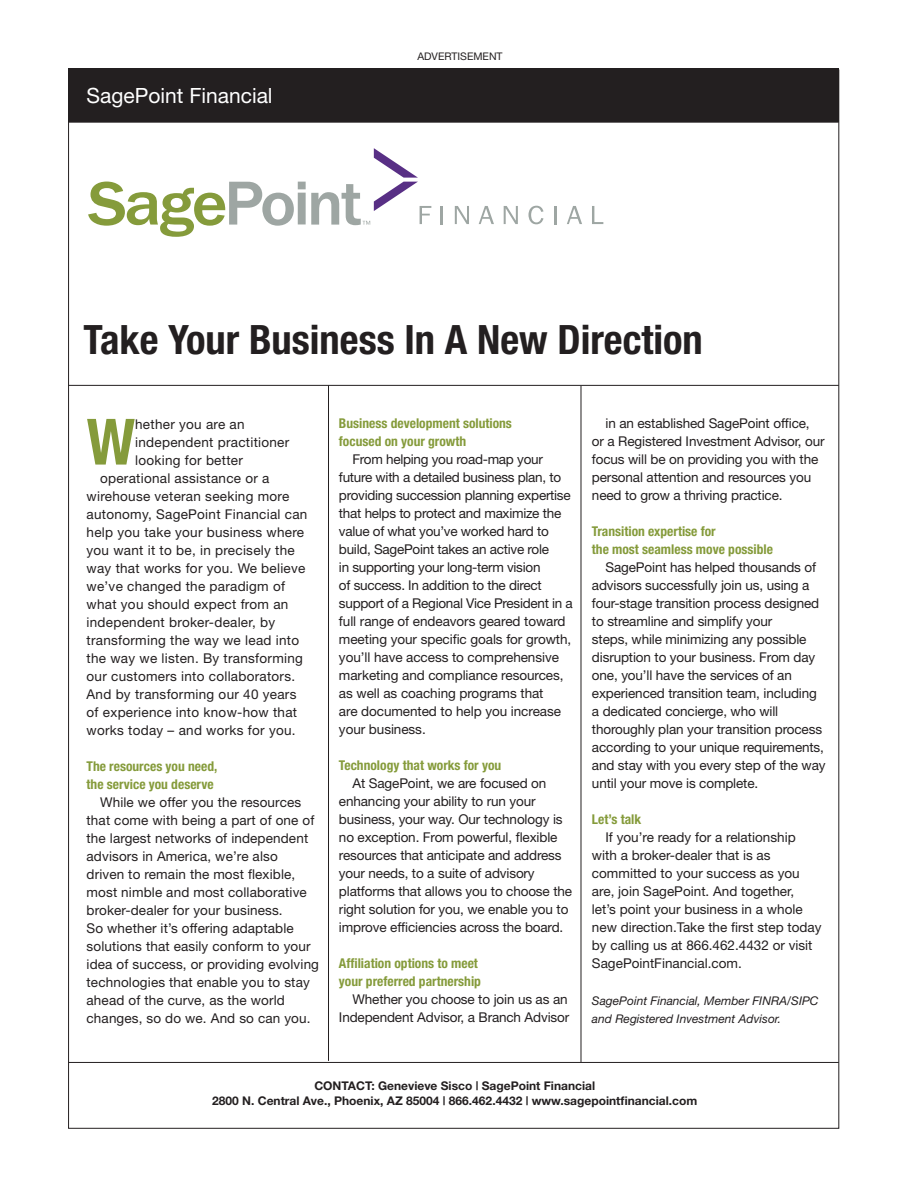
<style>
.page{position:relative;width:906px;height:1202px;background:#fff}
.page>*{position:absolute;margin:0;border:0;box-sizing:border-box;transform-origin:0 0}
.t1{font:700 condensed 63.9px "Helvetica Neue";color:#859b3b}
.t2{font:700 condensed 40.5px "Helvetica Neue";color:#231f20}
.t3{font:21px "Helvetica Neue";color:#fff}
.t4{font:13.5px/18px "Helvetica Neue";letter-spacing:-.01em;color:#231f20}
.t5{font:13.5px "Helvetica Neue";letter-spacing:.02em;color:#231f20}
.t6{font:13.5px/18px "Helvetica Neue";letter-spacing:.01em;color:#231f20}
.t7{font:700 condensed 13.5px/18px "Helvetica Neue";color:#859b3b}
.t8{font:700 12px/15px "Helvetica Neue";color:#231f20;text-align:center}
.t9{font:italic 12px/18px "Helvetica Neue";color:#231f20}
.t10{font:10.5px "Helvetica Neue";color:#231f20}
</style>
<div class="page">
<div style="left:68px;top:68px;width:770px;height:54px;background:#231f20"></div>
<hr style="left:68px;top:122px;width:770px;height:1px;background:#231f20">
<hr style="left:68px;top:1062px;width:770px;height:1px;background:#231f20">
<hr style="left:68px;top:385px;width:770px;height:1px;background:#231f20">
<hr style="left:328px;top:385px;width:1px;height:676px;background:#231f20">
<hr style="left:580px;top:386px;width:1px;height:676px;background:#231f20">
<svg style="left:88px;top:182px;width:206px;height:55px"></svg>
<div style="left:297px;top:182px;width:8px;height:7px;background:#9ea6a3"></div>
<div style="left:297px;top:193px;width:8px;height:31px;background:#9ea6a3"></div>
<svg style="left:440px;top:206px;width:2px;height:18px"></svg>
<svg style="left:454px;top:206px;width:15px;height:18px"></svg>
<svg style="left:478px;top:206px;width:15px;height:18px"></svg>
<svg style="left:503px;top:206px;width:14px;height:18px"></svg>
<svg style="left:528px;top:206px;width:15px;height:18px"></svg>
<svg style="left:554px;top:206px;width:2px;height:18px"></svg>
<svg style="left:567px;top:206px;width:15px;height:18px"></svg>
<svg style="left:592px;top:206px;width:11px;height:18px"></svg>
<svg style="left:311px;top:148px;width:120px;height:77px"></svg>
<h3 class="t3" style="left:86px;top:88px;width:187px">SagePoint Financial</h3>
<p class="t10" style="left:417px;top:53px;width:87px">ADVERTISEMENT</p>
<h2 class="t2" style="left:83px;top:325px;width:620px">Take Your Business In A New Direction</h2>
<h1 class="t1" style="left:86px;top:419px;width:50px">W</h1>
<p class="t5" style="left:135px;top:419px;width:111px">hether you are an</p>
<p class="t5" style="left:135px;top:437px;width:155px">independent practitioner</p>
<p class="t5" style="left:135px;top:455px;width:109px">looking for better</p>
<p class="t5" style="left:100px;top:473px;width:171px">operational assistance or a</p>
<p class="t5" style="left:86px;top:491px;width:204px">wirehouse veteran seeking more</p>
<p class="t5" style="left:86px;top:509px;width:222px">autonomy, SagePoint Financial can</p>
<p class="t5" style="left:86px;top:527px;width:219px">help you take your business where</p>
<p class="t5" style="left:86px;top:545px;width:209px">you want it to be, in precisely the</p>
<p class="t5" style="left:86px;top:563px;width:220px">way that works for you. We believe</p>
<p class="t5" style="left:86px;top:581px;width:200px">we’ve changed the paradigm of</p>
<p class="t5" style="left:86px;top:599px;width:203px">what you should expect from an</p>
<p class="t5" style="left:86px;top:617px;width:190px">independent broker-dealer, by</p>
<p class="t5" style="left:86px;top:635px;width:214px">transforming the way we lead into</p>
<p class="t5" style="left:86px;top:653px;width:218px">the way we listen. By transforming</p>
<p class="t5" style="left:86px;top:671px;width:210px">our customers into collaborators.</p>
<p class="t5" style="left:86px;top:689px;width:211px">And by transforming our 40 years</p>
<p class="t5" style="left:86px;top:707px;width:212px">of experience into know-how that</p>
<p class="t5" style="left:86px;top:725px;width:210px">works today – and works for you.</p>
<p class="t7" style="left:86px;top:758px;width:132px">The resources you need, the service you deserve</p>
<p class="t6" style="left:86px;top:794px;width:234px;text-indent:14px">While we offer you the resources that come with being a part of one of the largest networks of independent advisors in America, we’re also<br>driven to remain the most flexible, most nimble and most collaborative broker-dealer for your business.<br>So whether it’s offering adaptable solutions that easily conform to your idea of success, or providing evolving technologies that enable you to stay ahead of the curve, as the world changes, so do we. And so can you.</p>
<p class="t7" style="left:339px;top:416px;width:174px">Business development solutions focused on your growth</p>
<p class="t4" style="left:339px;top:452px;width:235px;text-indent:14px">From helping you road-map your future with a detailed business plan, to providing succession planning expertise that helps to protect and maximize the value of what you’ve worked hard to build, SagePoint takes an active role<br>in supporting your long-term vision<br>of success. In addition to the direct support of a Regional Vice President in a full range of endeavors geared toward meeting your specific goals for growth, you’ll have access to comprehensive marketing and compliance resources, as well as coaching programs that<br>are documented to help you increase your business.</p>
<p class="t7" style="left:339px;top:758px;width:164px">Technology that works for you</p>
<p class="t4" style="left:339px;top:776px;width:234px;text-indent:14px">At SagePoint, we are focused on enhancing your ability to run your business, your way. Our technology is no exception. From powerful, flexible resources that anticipate and address your needs, to a suite of advisory platforms that allows you to choose the right solution for you, we enable you to improve efficiencies across the board.</p>
<p class="t7" style="left:339px;top:956px;width:143px">Affiliation options to meet your preferred partnership</p>
<p class="t4" style="left:339px;top:992px;width:232px;text-align:right">Whether you choose to join us as an<br>Independent Advisor, a Branch Advisor</p>
<p class="t4" style="left:591px;top:416px;width:234px;text-indent:14px">in an established SagePoint office, or a Registered Investment Advisor, our focus will be on providing you with the personal attention and resources you need to grow a thriving practice.</p>
<p class="t7" style="left:591px;top:524px;width:182px">Transition expertise for<br>the most seamless move possible</p>
<p class="t4" style="left:591px;top:560px;width:235px;text-indent:14px">SagePoint has helped thousands of advisors successfully join us, using a four-stage transition process designed to streamline and simplify your<br>steps, while minimizing any possible disruption to your business. From day one, you’ll have the services of an experienced transition team, including a dedicated concierge, who will thoroughly plan your transition process according to your unique requirements, and stay with you every step of the way until your move is complete.</p>
<p class="t7" style="left:591px;top:812px;width:51px">Let’s talk</p>
<p class="t4" style="left:591px;top:830px;width:231px;text-indent:14px">If you’re ready for a relationship with a broker-dealer that is as committed to your success as you are, join SagePoint. And together, let’s point your business in a whole new direction.Take the first step today by calling us at 866.462.4432 or visit SagePointFinancial.com.</p>
<p class="t9" style="left:591px;top:992px;width:228px">SagePoint Financial, Member FINRA/SIPC and Registered Investment Advisor.</p>
<p class="t8" style="left:212px;top:1080px;width:486px">CONTACT: Genevieve Sisco | SagePoint Financial<br>2800 N. Central Ave., Phoenix, AZ 85004 | 866.462.4432 | www.sagepointfinancial.com</p>
</div>
